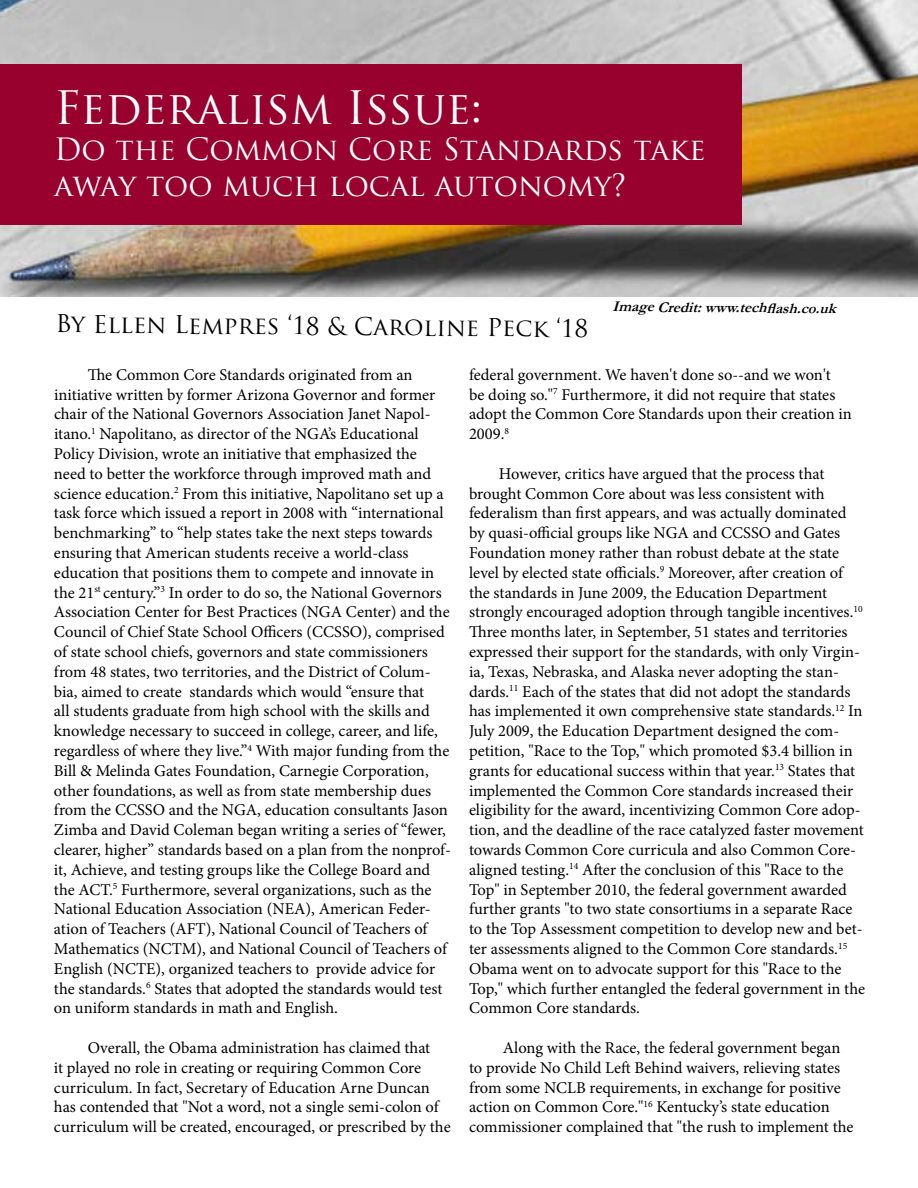
<style>
.page{position:relative;width:918px;height:1188px;background:#fff}
.page>*{position:absolute;margin:0;border:0;box-sizing:border-box;transform-origin:0 0}
.t1{font:45px "Trajan Pro";color:#fff}
.t2{font:30px/36px "Trajan Pro";color:#fff}
.t3{font:24px "Trajan Pro";letter-spacing:-.01em;color:#000}
.t4{font:16.5px/19.8px "Minion Pro";letter-spacing:-.005em;color:#000}
.t5{font:italic 700 15px "Garamond";color:#000}
</style>
<div class="page">
<img style="left:0;top:0;width:918px;height:297px">
<div style="left:0;top:64px;width:742px;height:160px;background:#98002e"></div>
<h1 class="t1" style="left:54px;top:79px;width:430px">Federalism Issue:</h1>
<h2 class="t2" style="left:54px;top:131px;width:653px">Do the Common Core Standards take away too much local autonomy?</h2>
<h3 class="t3" style="left:55px;top:311px;width:535px">By Ellen Lempres ‘18 &amp; Caroline Peck ‘18</h3>
<p class="t5" style="left:613px;top:295px;width:225px;rotate:1deg">Image Credit: www.techflash.co.uk</p>
<p class="t4" style="left:54px;top:365px;width:399px;text-indent:34px">The Common Core Standards originated from an initiative written by former Arizona Governor and former chair of the National Governors Association Janet Napol&shy;itano.<sup>1</sup> Napolitano, as director of the NGA’s Educational Policy Division, wrote an initiative that emphasized the need to better the workforce through improved math and science education.<sup>2</sup> From this initiative, Napolitano set up a task force which issued a report in 2008 with “international benchmarking” to “help states take the next steps towards ensuring that American students receive a world-class education that positions them to compete and innovate in the 21<sup>st</sup> century.”<sup>3</sup> In order to do so, the National Governors Association Center for Best Practices (NGA Center) and the Council of Chief State School Officers (CCSSO), comprised of state school chiefs, governors and state commissioners from 48 states, two territories, and the District of Colum&shy;bia, aimed to create standards which would “ensure that<br>all students graduate from high school with the skills and knowledge necessary to succeed in college, career, and life, regardless of where they live.”<sup>4</sup> With major funding from the Bill &amp; Melinda Gates Foundation, Carnegie Corporation, other foundations, as well as from state membership dues from the CCSSO and the NGA, education consultants Jason Zimba and David Coleman began writing a series of “fewer, clearer, higher” standards based on a plan from the nonprof&shy;it, Achieve, and testing groups like the College Board and the ACT.<sup>5</sup> Furthermore, several organizations, such as the National Education Association (NEA), American Feder&shy;ation of Teachers (AFT), National Council of Teachers of Mathematics (NCTM), and National Council of Teachers of English (NCTE), organized teachers to provide advice for the standards.<sup>6</sup> States that adopted the standards would test on uniform standards in math and English.</p>
<p class="t4" style="left:54px;top:1038px;width:398px;text-indent:34px">Overall, the Obama administration has claimed that<br>it played no role in creating or requiring Common Core curriculum. In fact, Secretary of Education Arne Duncan has contended that "Not a word, not a single semi-colon of curriculum will be created, encouraged, or prescribed by the</p>
<p class="t4" style="left:469px;top:365px;width:384px">federal government. We haven't done so--and we won't<br>be doing so."<sup>7</sup> Furthermore, it did not require that states adopt the Common Core Standards upon their creation in 2009.<sup>8</sup></p>
<p class="t4" style="left:469px;top:464px;width:398px;text-indent:30px">However, critics have argued that the process that brought Common Core about was less consistent with federalism than first appears, and was actually dominated by quasi-official groups like NGA and CCSSO and Gates Foundation money rather than robust debate at the state level by elected state officials.<sup>9</sup> Moreover, after creation of the standards in June 2009, the Education Department strongly encouraged adoption through tangible incentives.<sup>10<br></sup>Three months later, in September, 51 states and territories expressed their support for the standards, with only Virgin&shy;ia, Texas, Nebraska, and Alaska never adopting the stan&shy;dards.<sup>11</sup> Each of the states that did not adopt the standards has implemented it own comprehensive state standards.<sup>12</sup> In July 2009, the Education Department designed the com&shy;petition, "Race to the Top," which promoted $3.4 billion in grants for educational success within that year.<sup>13</sup> States that implemented the Common Core standards increased their eligibility for the award, incentivizing Common Core adop&shy;tion, and the deadline of the race catalyzed faster movement towards Common Core curricula and also Common Core&shy;aligned testing.<sup>14</sup> After the conclusion of this "Race to the Top" in September 2010, the federal government awarded further grants "to two state consortiums in a separate Race to the Top Assessment competition to develop new and bet&shy;ter assessments aligned to the Common Core standards.<sup>15<br></sup>Obama went on to advocate support for this "Race to the Top," which further entangled the federal government in the Common Core standards.</p>
<p class="t4" style="left:469px;top:1038px;width:386px;text-indent:34px">Along with the Race, the federal government began to provide No Child Left Behind waivers, relieving states from some NCLB requirements, in exchange for positive action on Common Core."<sup>16</sup> Kentucky’s state education commissioner complained that "the rush to implement the</p>
</div>
